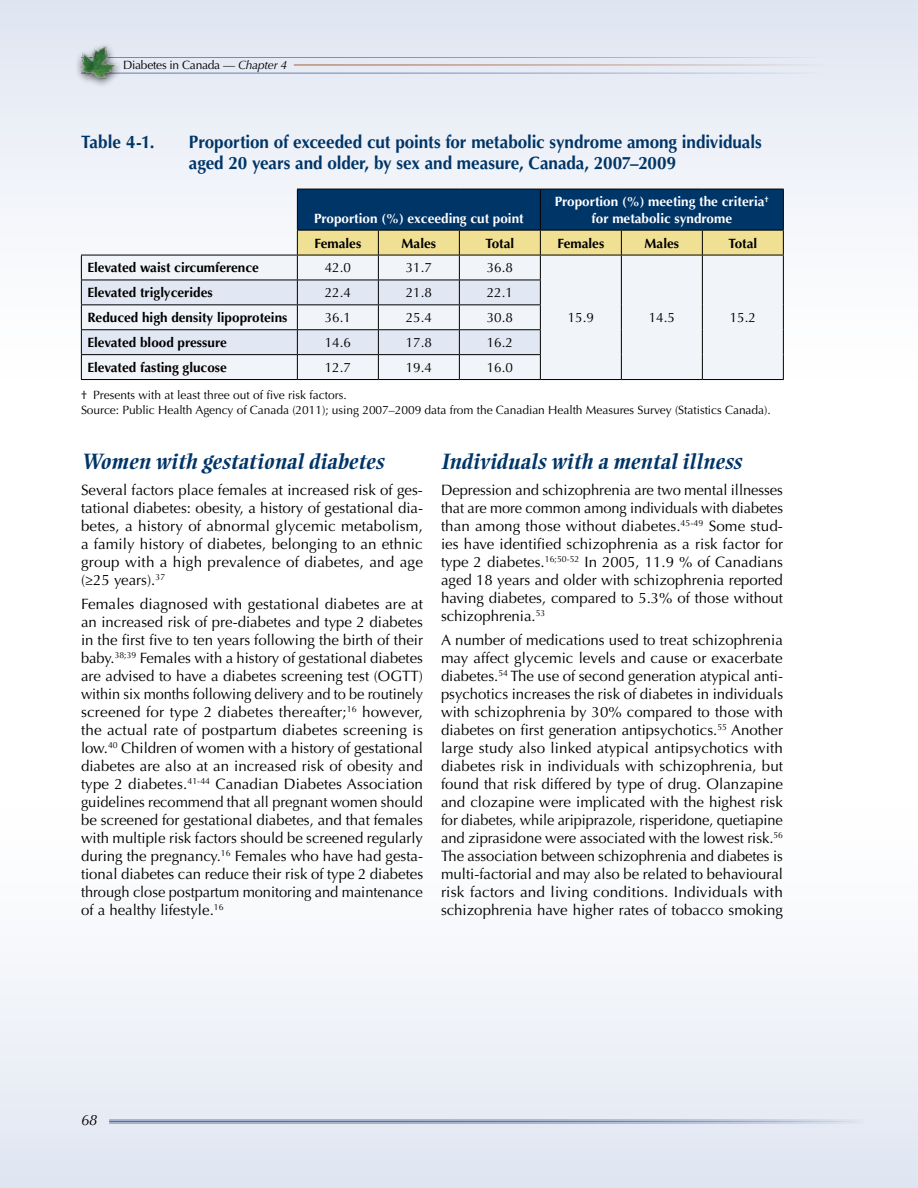
<style>
.page{position:relative;width:918px;height:1188px;background:#fff}
.page>*{position:absolute;margin:0;border:0;box-sizing:border-box;transform-origin:0 0}
.t1{font:italic 700 21.75px "Ellington MT Std";color:#003568}
.t2{font:700 18px/21px "Optima LT Std";letter-spacing:-.005em;color:#003568;scale:.95 1}
.t3{font:15px/18px "Optima LT Std";color:#000;text-align:justify}
.t4{font:italic 15px "Optima LT Std";color:#000}
.t5{font:700 13.5px "Optima LT Std";color:#000}
.t6{font:700 13.5px/16.2px "Optima LT Std";color:#fff;text-align:center}
.t7{font:13.5px "Optima LT Std";color:#000}
.t8{font:12px/15px "Optima LT Std";letter-spacing:-.005em;color:#000}
.s1{font-style:italic}
</style>
<div class="page">
<div style="left:0;top:0;width:918px;height:382px;background:linear-gradient(to bottom,#dfe5f1,#fff)"></div>
<div style="left:0;top:806px;width:918px;height:382px;background:linear-gradient(to bottom,#fff,#e0e6f2)"></div>
<hr style="left:294px;top:65px;width:529px;height:1px;background:#a25b2b">
<hr style="left:81px;top:73px;width:742px;height:1px;background:#657da7">
<hr style="left:81px;top:57px;width:742px;height:1px;background:#657da7">
<hr style="left:81px;top:379px;width:216px;height:1px;background:#000">
<hr style="left:297px;top:379px;width:81px;height:1px;background:#000">
<hr style="left:378px;top:379px;width:81px;height:1px;background:#000">
<hr style="left:459px;top:379px;width:81px;height:1px;background:#000">
<hr style="left:540px;top:379px;width:81px;height:1px;background:#000">
<hr style="left:621px;top:379px;width:81px;height:1px;background:#000">
<hr style="left:702px;top:379px;width:82px;height:1px;background:#000">
<svg style="left:81px;top:189px;width:703px;height:190px"></svg>
<hr style="left:297px;top:255px;width:81px;height:1px;background:#000">
<hr style="left:378px;top:255px;width:81px;height:1px;background:#000">
<hr style="left:459px;top:255px;width:81px;height:1px;background:#000">
<hr style="left:540px;top:255px;width:81px;height:1px;background:#000">
<hr style="left:621px;top:255px;width:81px;height:1px;background:#000">
<hr style="left:702px;top:255px;width:82px;height:1px;background:#000">
<hr style="left:109px;top:1120px;width:755px;height:1px;background:#657da7">
<hr style="left:109px;top:1121px;width:755px;height:1px;background:#a25b2b">
<hr style="left:109px;top:1123px;width:755px;height:1px;background:#657da7">
<div style="left:74px;top:41px;width:50px;height:47px;background:#000;opacity:.75"></div>
<img style="left:81px;top:46px;width:36px;height:33px">
<p class="t8" style="left:123px;top:58px;width:166px">Diabetes in Canada — <span class="s1">Chapter 4</span></p>
<p class="t2" style="left:81px;top:132px;width:79px">Table 4-1.</p>
<p class="t2" style="left:189px;top:132px;width:604px">Proportion of exceeded cut points for metabolic syndrome among individuals aged 20 years and older, by sex and measure, Canada, 2007–2009</p>
<p class="t6" style="left:314px;top:210px;width:211px">Proportion (%) exceeding cut point</p>
<p class="t6" style="left:555px;top:194px;width:216px">Proportion (%) meeting the criteria<sup>† </sup>for metabolic syndrome</p>
<p class="t5" style="left:314px;top:235px;width:48px">Females</p>
<p class="t5" style="left:402px;top:235px;width:36px">Males</p>
<p class="t5" style="left:486px;top:235px;width:30px">Total</p>
<p class="t5" style="left:557px;top:235px;width:48px">Females</p>
<p class="t5" style="left:645px;top:235px;width:36px">Males</p>
<p class="t5" style="left:729px;top:235px;width:30px">Total</p>
<p class="t5" style="left:87px;top:260px;width:173px">Elevated waist circumference</p>
<p class="t7" style="left:325px;top:260px;width:28px">42.0</p>
<p class="t7" style="left:406px;top:260px;width:28px">31.7</p>
<p class="t7" style="left:487px;top:260px;width:28px">36.8</p>
<p class="t5" style="left:87px;top:285px;width:127px">Elevated triglycerides</p>
<p class="t7" style="left:325px;top:285px;width:28px">22.4</p>
<p class="t7" style="left:406px;top:285px;width:28px">21.8</p>
<p class="t7" style="left:487px;top:285px;width:28px">22.1</p>
<p class="t5" style="left:87px;top:310px;width:202px">Reduced high density lipoproteins</p>
<p class="t7" style="left:325px;top:310px;width:28px">36.1</p>
<p class="t7" style="left:406px;top:310px;width:28px">25.4</p>
<p class="t7" style="left:487px;top:310px;width:28px">30.8</p>
<p class="t5" style="left:87px;top:335px;width:141px">Elevated blood pressure</p>
<p class="t7" style="left:325px;top:335px;width:28px">14.6</p>
<p class="t7" style="left:406px;top:335px;width:28px">17.8</p>
<p class="t7" style="left:487px;top:335px;width:28px">16.2</p>
<p class="t5" style="left:87px;top:360px;width:141px">Elevated fasting glucose</p>
<p class="t7" style="left:325px;top:360px;width:28px">12.7</p>
<p class="t7" style="left:406px;top:360px;width:28px">19.4</p>
<p class="t7" style="left:487px;top:360px;width:28px">16.0</p>
<p class="t8" style="left:81px;top:388px;width:691px">† Presents with at least three out of five risk factors.<br>Source: Public Health Agency of Canada (2011); using 2007–2009 data from the Canadian Health Measures Survey (Statistics Canada).</p>
<h1 class="t1" style="left:81px;top:449px;width:304px">Women with gestational diabetes</h1>
<p class="t3" style="left:81px;top:481px;width:344px">Several factors place females at increased risk of ges&shy;tational diabetes: obesity, a history of gestational dia&shy;betes, a history of abnormal glycemic metabolism, a family history of diabetes, belonging to an ethnic group with a high prevalence of diabetes, and age (≥25 years).<sup>37</sup></p>
<p class="t3" style="left:81px;top:596px;width:344px">Females diagnosed with gestational diabetes are at an increased risk of pre-diabetes and type 2 diabetes in the first five to ten years following the birth of their baby.<sup>38;39</sup> Females with a history of gestational diabetes are advised to have a diabetes screening test (OGTT) within six months following delivery and to be routinely screened for type 2 diabetes thereafter;<sup>16</sup> however, the actual rate of postpartum diabetes screening is low.<sup>40</sup> Children of women with a history of gestational diabetes are also at an increased risk of obesity and type 2 diabetes.<sup>41-44</sup> Canadian Diabetes Association guidelines recommend that all pregnant women should be screened for gestational diabetes, and that females with multiple risk factors should be screened regularly during the pregnancy.<sup>16</sup> Females who have had gesta&shy;tional diabetes can reduce their risk of type 2 diabetes through close postpartum monitoring and maintenance of a healthy lifestyle.<sup>16</sup></p>
<p class="t7" style="left:568px;top:310px;width:28px">15.9</p>
<p class="t7" style="left:649px;top:310px;width:28px">14.5</p>
<p class="t7" style="left:730px;top:310px;width:28px">15.2</p>
<h1 class="t1" style="left:441px;top:449px;width:302px">Individuals with a mental illness</h1>
<p class="t3" style="left:441px;top:481px;width:344px">Depression and schizophrenia are two mental illnesses that are more common among individuals with diabetes than among those without diabetes.<sup>45-49</sup> Some stud&shy;ies have identified schizophrenia as a risk factor for type 2 diabetes.<sup>16;50-52</sup> In 2005, 11.9 % of Canadians aged 18 years and older with schizophrenia reported having diabetes, compared to 5.3% of those without schizophrenia.<sup>53</sup></p>
<p class="t3" style="left:441px;top:632px;width:344px">A number of medications used to treat schizophrenia may affect glycemic levels and cause or exacerbate diabetes.<sup>54</sup> The use of second generation atypical anti&shy;psychotics increases the risk of diabetes in individuals with schizophrenia by 30% compared to those with diabetes on first generation antipsychotics.<sup>55</sup> Another large study also linked atypical antipsychotics with diabetes risk in individuals with schizophrenia, but found that risk differed by type of drug. Olanzapine and clozapine were implicated with the highest risk for diabetes, while aripiprazole, risperidone, quetiapine and ziprasidone were associated with the lowest risk.<sup>56<br></sup>The association between schizophrenia and diabetes is multi-factorial and may also be related to behavioural risk factors and living conditions. Individuals with schizophrenia have higher rates of tobacco smoking</p>
<p class="t4" style="left:81px;top:1111px;width:18px">68</p>
</div>
